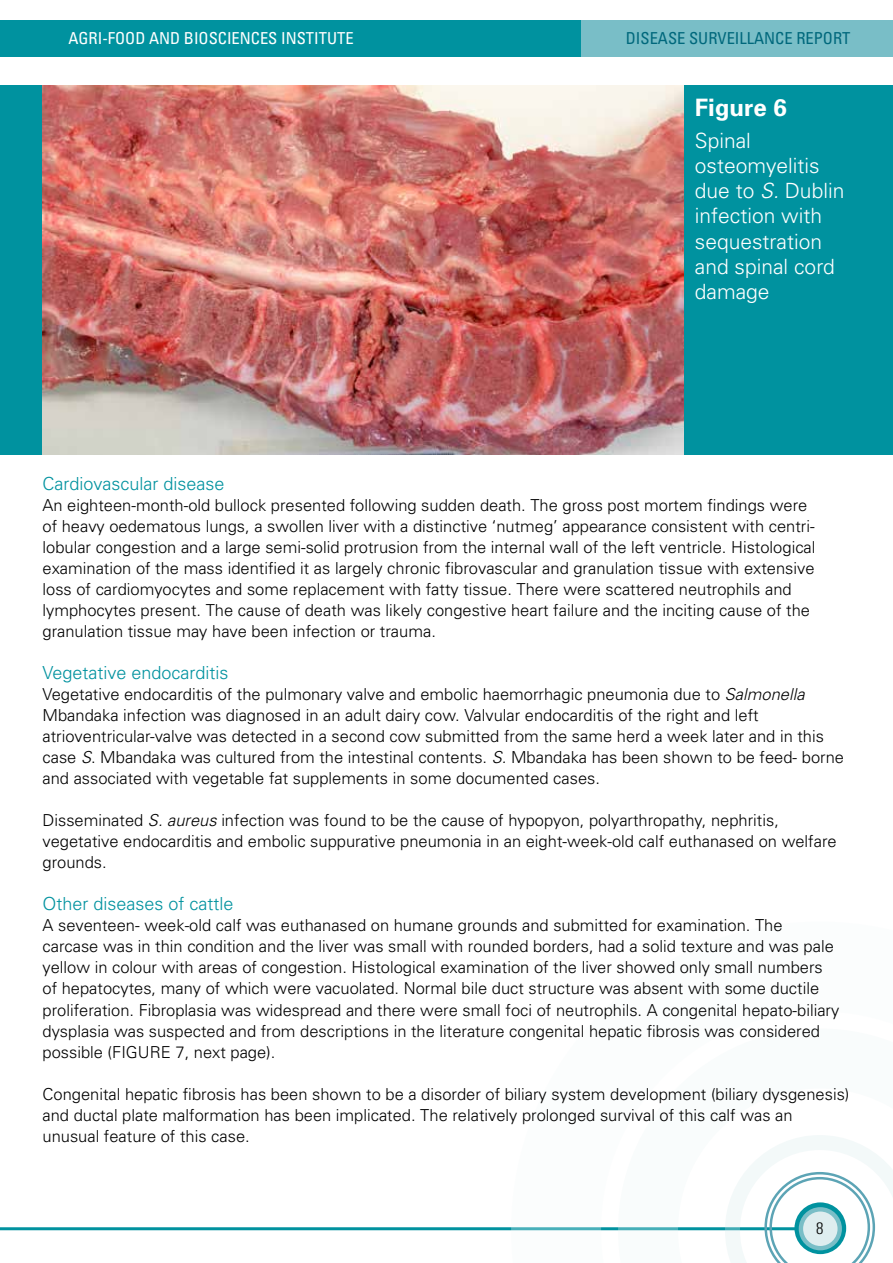
<style>
.page{position:relative;width:893px;height:1263px;background:#fff}
.page>*{position:absolute;margin:0;border:0;box-sizing:border-box;transform-origin:0 0}
.t1{font:700 24px "Univers";color:#fff}
.t2{font:300 21px/25.2px "Univers";color:#fff}
.t3{font:300 18px "Univers";color:#00929f}
.t4{font:300 16.5px/21px "Univers";color:#000}
.t5{font:condensed 16.5px "Univers";color:#fff}
.t6{font:condensed 16.5px "Univers";color:#00687c}
.t7{font:300 condensed 16.5px "Univers";color:#000}
.s1{font-style:italic}
</style>
<div class="page">
<hr style="left:0;top:1227px;width:833px;height:3px;background:#00929f">
<div style="left:0;top:20px;width:582px;height:36px;background:#00929f"></div>
<div style="left:582px;top:20px;width:311px;height:36px;background:#79bec7"></div>
<svg style="left:511px;top:1135px;width:382px;height:128px"></svg>
<div style="left:0;top:85px;width:893px;height:370px;background:#00929f"></div>
<img style="left:43px;top:85px;width:640px;height:370px">
<p class="t5" style="left:68px;top:28px;width:287px">AGRI-FOOD AND BIOSCIENCES INSTITUTE</p>
<p class="t6" style="left:626px;top:28px;width:226px">DISEASE SURVEILLANCE REPORT</p>
<h1 class="t1" style="left:695px;top:92px;width:94px">Figure 6</h1>
<p class="t2" style="left:695px;top:127px;width:151px">Spinal osteomyelitis due to <span class="s1">S.</span> Dublin infection with sequestration and spinal cord damage</p>
<p class="t3" style="left:43px;top:473px;width:184px">Cardiovascular disease</p>
<p class="t4" style="left:43px;top:495px;width:774px">An eighteen-month-old bullock presented following sudden death. The gross post mortem findings were of heavy oedematous lungs, a swollen liver with a distinctive ‘nutmeg’ appearance consistent with centri&shy;lobular congestion and a large semi-solid protrusion from the internal wall of the left ventricle. Histological examination of the mass identified it as largely chronic fibrovascular and granulation tissue with extensive loss of cardiomyocytes and some replacement with fatty tissue. There were scattered neutrophils and lymphocytes present. The cause of death was likely congestive heart failure and the inciting cause of the granulation tissue may have been infection or trauma.</p>
<p class="t3" style="left:43px;top:662px;width:188px">Vegetative endocarditis</p>
<p class="t4" style="left:43px;top:684px;width:803px">Vegetative endocarditis of the pulmonary valve and embolic haemorrhagic pneumonia due to <span class="s1">Salmonella </span>Mbandaka infection was diagnosed in an adult dairy cow. Valvular endocarditis of the right and left atrioventricular-valve was detected in a second cow submitted from the same herd a week later and in this case <span class="s1">S</span>. Mbandaka was cultured from the intestinal contents. <span class="s1">S.</span> Mbandaka has been shown to be feed- borne and associated with vegetable fat supplements in some documented cases.</p>
<p class="t4" style="left:43px;top:810px;width:796px">Disseminated <span class="s1">S. aureus</span> infection was found to be the cause of hypopyon, polyarthropathy, nephritis, vegetative endocarditis and embolic suppurative pneumonia in an eight-week-old calf euthanased on welfare grounds.</p>
<p class="t3" style="left:43px;top:893px;width:193px">Other diseases of cattle</p>
<p class="t4" style="left:43px;top:915px;width:798px">A seventeen- week-old calf was euthanased on humane grounds and submitted for examination. The carcase was in thin condition and the liver was small with rounded borders, had a solid texture and was pale yellow in colour with areas of congestion. Histological examination of the liver showed only small numbers of hepatocytes, many of which were vacuolated. Normal bile duct structure was absent with some ductile proliferation. Fibroplasia was widespread and there were small foci of neutrophils. A congenital hepato-biliary dysplasia was suspected and from descriptions in the literature congenital hepatic fibrosis was considered possible (FIGURE 7, next page).</p>
<p class="t4" style="left:43px;top:1083px;width:808px">Congenital hepatic fibrosis has been shown to be a disorder of biliary system development (biliary dysgenesis) and ductal plate malformation has been implicated. The relatively prolonged survival of this calf was an unusual feature of this case.</p>
<p class="t7" style="left:816px;top:1218px;width:9px">8</p>
</div>
